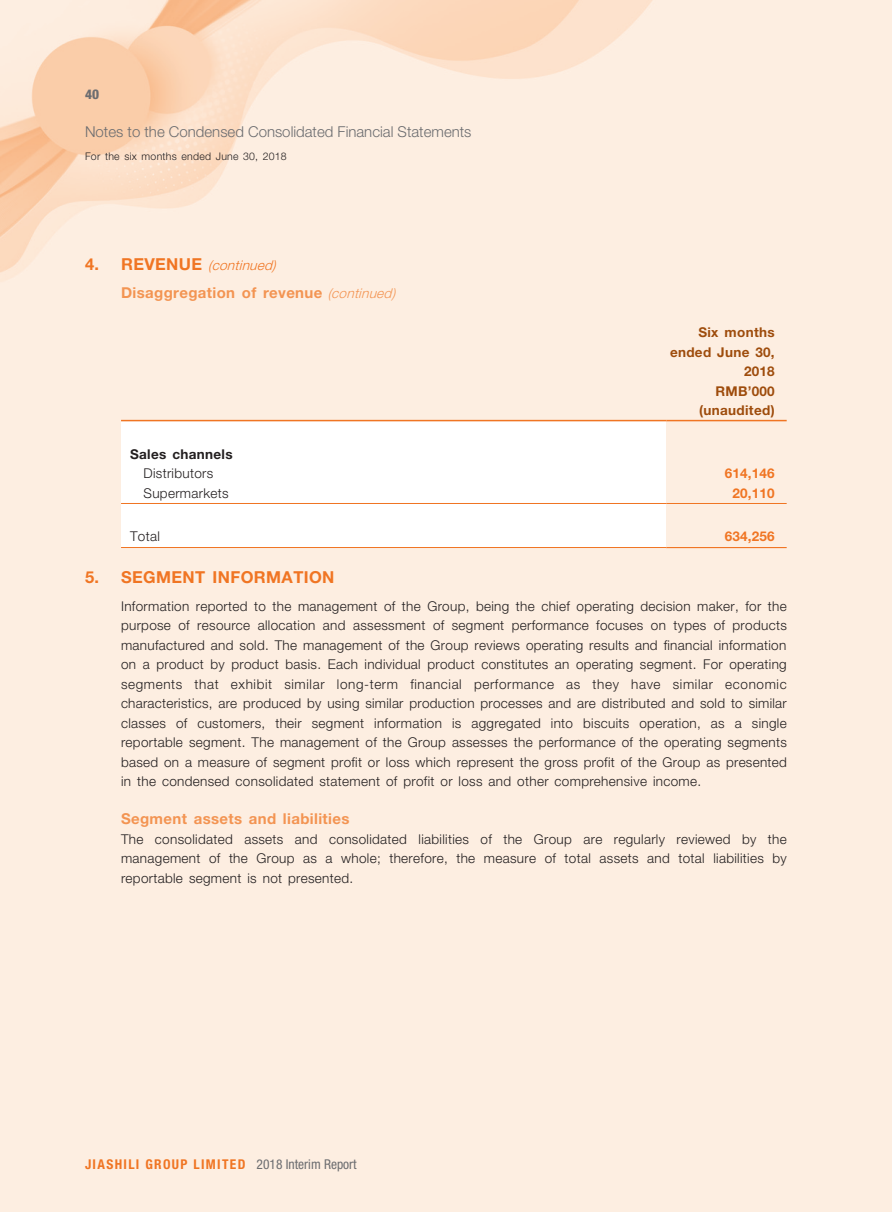
<style>
.page{position:relative;width:893px;height:1212px;background:#fff}
.page>*{position:absolute;margin:0;border:0;box-sizing:border-box;transform-origin:0 0}
._03_H1{font:700 16.5px "Helvetica Neue LT Std";letter-spacing:.025em;color:#f07523}
._04___H2{font:700 15px "Helvetica Neue LT Std";letter-spacing:.025em;color:#f39452}
.t1{font:300 15px "Helvetica Neue LT Std";color:#6c6d70}
._12___P2{font:300 13.5px/19.5px "Helvetica Neue LT Std";letter-spacing:.025em;color:#231f20;text-align:justify}
._12___P2-2{font:700 13.5px/19.5px "Helvetica Neue LT Std";letter-spacing:.025em;color:#9e4c0c;text-align:right}
.t2{font:700 condensed 13.5px "Helvetica Neue LT Std";letter-spacing:.1em;color:#f07523}
._15_Table_Stub{font:300 13.5px "Helvetica Neue LT Std";letter-spacing:.025em;color:#231f20}
._03_H1-2{font:italic 300 13.5px "Helvetica Neue LT Std";color:#f07523}
._12___P2-3{font:700 13.5px "Helvetica Neue LT Std";letter-spacing:.015em;color:#f07523}
._15_Table_Stub-2{font:700 13.5px "Helvetica Neue LT Std";letter-spacing:.025em;color:#231f20}
.t3{font:800 condensed 13.5px "Helvetica Neue LT Std";color:#6c6d70}
.t4{font:300 10.5px "Helvetica Neue LT Std";letter-spacing:.025em;color:#231f20}
.s1{font-weight:700;font-style:normal;font-size:16.5px}
.s2{font-weight:300;font-style:italic;font-size:13.5px}
.s3{font-weight:400;color:#6c6d70}
</style>
<div class="page">
<div style="left:667px;top:421px;width:120px;height:20px;background:#fdeee1"></div>
<div style="left:667px;top:441px;width:120px;height:19px;background:#fdeee1"></div>
<div style="left:667px;top:460px;width:120px;height:20px;background:#fdeee1"></div>
<div style="left:667px;top:480px;width:120px;height:19px;background:#fdeee1"></div>
<div style="left:667px;top:499px;width:120px;height:5px;background:#fdeee1"></div>
<div style="left:667px;top:504px;width:120px;height:19px;background:#fdeee1"></div>
<div style="left:667px;top:523px;width:120px;height:20px;background:#fdeee1"></div>
<div style="left:667px;top:543px;width:120px;height:5px;background:#fdeee1"></div>
<hr style="left:121px;top:420px;width:546px;height:1px;background:#f07523">
<hr style="left:667px;top:420px;width:120px;height:1px;background:#f07523">
<hr style="left:121px;top:503px;width:546px;height:1px;background:#f07523">
<hr style="left:667px;top:503px;width:120px;height:1px;background:#f07523">
<hr style="left:121px;top:547px;width:546px;height:1px;background:#f07523">
<hr style="left:667px;top:547px;width:120px;height:1px;background:#f07523">
<p class="t3" style="left:85px;top:86px;width:16px">40</p>
<p class="t1" style="left:85px;top:123px;width:388px">Notes to the Condensed Consolidated Financial Statements</p>
<p class="t4" style="left:85px;top:149px;width:203px">For the six months ended June 30, 2018</p>
<p class="_03_H1-2" style="left:85px;top:257px;width:193px"><span class="s1">4 . R E V E N U E</span> (continued)</p>
<p class="_04___H2" style="left:121px;top:283px;width:276px">Disaggregation of revenue <span class="s2">(continued)</span></p>
<p class="_12___P2-2" style="left:670px;top:322px;width:106px">Six months ended June 30,<br>2018</p>
<p class="_12___P2-2" style="left:715px;top:381px;width:61px">RMB’000</p>
<p class="_12___P2-2" style="left:699px;top:400px;width:77px">(unaudited)</p>
<p class="_15_Table_Stub-2" style="left:130px;top:445px;width:104px">Sales channels</p>
<p class="_15_Table_Stub" style="left:144px;top:465px;width:71px">Distributors</p>
<p class="_12___P2-3" style="left:725px;top:465px;width:51px">614,146</p>
<p class="_15_Table_Stub" style="left:144px;top:485px;width:87px">Supermarkets</p>
<p class="_12___P2-3" style="left:732px;top:484px;width:44px">20,110</p>
<p class="_15_Table_Stub" style="left:130px;top:528px;width:31px">Total</p>
<p class="_12___P2-3" style="left:725px;top:528px;width:51px">634,256</p>
<p class="_03_H1" style="left:85px;top:567px;width:251px">5. SEGMENT INFORMATION</p>
<p class="_12___P2" style="left:121px;top:596px;width:667px">Information reported to the management of the Group, being the chief operating decision maker, for the purpose of resource allocation and assessment of segment performance focuses on types of products manufactured and sold. The management of the Group reviews operating results and financial information on a product by product basis. Each individual product constitutes an operating segment. For operating segments that exhibit similar long-term financial performance as they have similar economic characteristics, are produced by using similar production processes and are distributed and sold to similar classes of customers, their segment information is aggregated into biscuits operation, as a single reportable segment. The management of the Group assesses the performance of the operating segments based on a measure of segment profit or loss which represent the gross profit of the Group as presented in the condensed consolidated statement of profit or loss and other comprehensive income.</p>
<p class="_04___H2" style="left:121px;top:809px;width:230px">Segment assets and liabilities</p>
<p class="_12___P2" style="left:121px;top:829px;width:667px">The consolidated assets and consolidated liabilities of the Group are regularly reviewed by the management of the Group as a whole; therefore, the measure of total assets and total liabilities by reportable segment is not presented.</p>
<p class="t2" style="left:85px;top:1156px;width:273px">JIASHILI GROUP LIMITED <span class="s3">2018 Interim Report</span></p>
</div>
